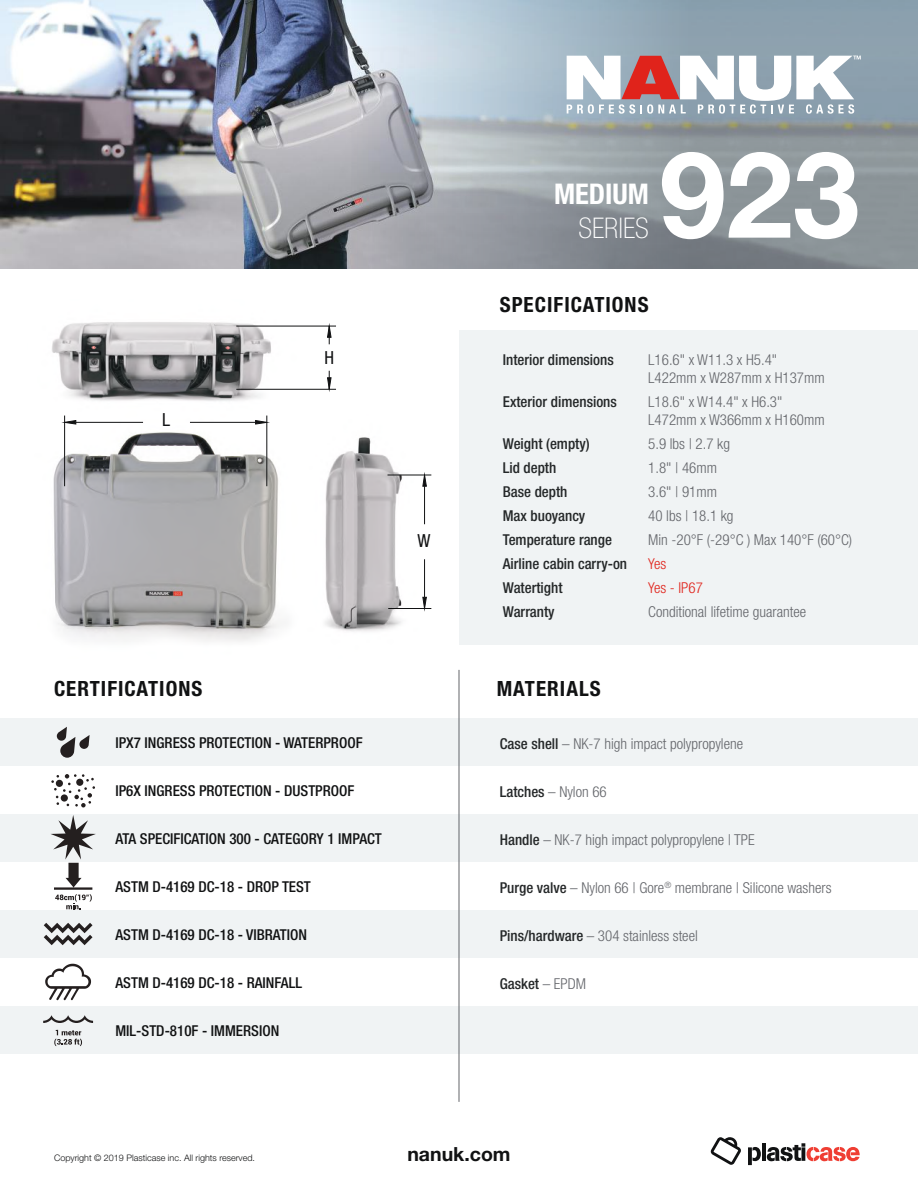
<style>
.page{position:relative;width:918px;height:1188px;background:#fff}
.page>*{position:absolute;margin:0;border:0;box-sizing:border-box;transform-origin:0 0}
.t1{font:700 120px "Helvetica Neue";color:#fff}
.t2{font:700 condensed 28.5px "Helvetica Neue LT Std";color:#fff}
.t3{font:100 condensed 28.5px "Helvetica Neue LT Std";color:#fff}
.t4{font:700 condensed 21px "Helvetica Neue LT Std";letter-spacing:.05em;color:#111213}
.t5{font:700 19.5px "Helvetica Neue LT Std";color:#111213}
.t6{font:condensed 18px "Helvetica Neue LT Std";color:#111213}
.t7{font:300 condensed 15px/24px "Helvetica Neue LT Std";color:#63656a}
.t8{font:500 condensed 15px "Helvetica Neue LT Std";color:#111213}
.t9{font:500 condensed 15px/24px "Helvetica Neue LT Std";color:#242728}
.t10{font:300 condensed 15px/24px "Helvetica Neue LT Std";color:#e0231b}
.t11{font:300 9px "Helvetica Neue LT Std";color:#111213}
.s1{font-weight:500;color:#242728}
.s2{font-weight:300;color:#63656a}
</style>
<div class="page">
<img style="left:0;top:0;width:352px;height:269px">
<svg style="left:352px;top:0;width:566px;height:269px;background:#9ba5ad"></svg>
<div style="left:0;top:718px;width:459px;height:48px;background:#f0f3f4"></div>
<div style="left:0;top:814px;width:459px;height:48px;background:#f0f3f4"></div>
<div style="left:0;top:910px;width:459px;height:48px;background:#f0f3f4"></div>
<div style="left:0;top:1006px;width:459px;height:48px;background:#f0f3f4"></div>
<div style="left:459px;top:718px;width:459px;height:48px;background:#f0f3f4"></div>
<div style="left:459px;top:331px;width:459px;height:314px;background:#f0f3f4"></div>
<div style="left:459px;top:814px;width:459px;height:48px;background:#f0f3f4"></div>
<div style="left:459px;top:910px;width:459px;height:48px;background:#f0f3f4"></div>
<div style="left:459px;top:1006px;width:459px;height:48px;background:#f0f3f4"></div>
<svg style="left:748px;top:1147px;width:13px;height:18px"></svg>
<hr style="left:762px;top:1143px;width:4px;height:18px;background:#111213">
<svg style="left:767px;top:1143px;width:93px;height:18px"></svg>
<svg style="left:711px;top:1137px;width:30px;height:28px"></svg>
<svg style="left:51px;top:774px;width:44px;height:33px"></svg>
<svg style="left:57px;top:727px;width:33px;height:31px"></svg>
<svg style="left:51px;top:815px;width:45px;height:94px"></svg>
<svg style="left:44px;top:923px;width:49px;height:22px"></svg>
<svg style="left:45px;top:964px;width:46px;height:36px"></svg>
<svg style="left:43px;top:1015px;width:50px;height:8px"></svg>
<svg style="left:54px;top:1030px;width:28px;height:16px"></svg>
<hr style="left:459px;top:670px;width:1px;height:432px;background:#63656a">
<svg style="left:567px;top:56px;width:294px;height:58px"></svg>
<img style="left:52px;top:322px;width:371px;height:320px">
<hr style="left:424px;top:486px;width:1px;height:38px;background:#111213">
<hr style="left:424px;top:559px;width:1px;height:38px;background:#111213">
<svg style="left:423px;top:476px;width:4px;height:10px"></svg>
<hr style="left:388px;top:475px;width:43px;height:1px;background:#111213">
<svg style="left:423px;top:597px;width:4px;height:11px"></svg>
<hr style="left:388px;top:608px;width:43px;height:1px;background:#111213">
<hr style="left:64px;top:416px;width:1px;height:70px;background:#111213">
<hr style="left:76px;top:422px;width:67px;height:1px;background:#111213">
<svg style="left:63px;top:420px;width:13px;height:4px"></svg>
<hr style="left:267px;top:416px;width:1px;height:70px;background:#111213">
<hr style="left:190px;top:422px;width:66px;height:1px;background:#111213">
<svg style="left:255px;top:420px;width:13px;height:4px"></svg>
<hr style="left:236px;top:389px;width:100px;height:1px;background:#111213">
<hr style="left:236px;top:326px;width:100px;height:1px;background:#111213">
<svg style="left:327px;top:326px;width:4px;height:18px"></svg>
<svg style="left:327px;top:371px;width:4px;height:18px"></svg>
<p class="t6" style="left:162px;top:409px;width:10px">L</p>
<p class="t6" style="left:324px;top:347px;width:11px">H</p>
<p class="t6" style="left:418px;top:531px;width:15px">W</p>
<h2 class="t2" style="left:554px;top:176px;width:96px">MEDIUM</h2>
<h2 class="t3" style="left:578px;top:212px;width:72px">SERIES</h2>
<h1 class="t1" style="left:659px;top:101px;width:202px">923</h1>
<h3 class="t4" style="left:500px;top:292px;width:150px">SPECIFICATIONS</h3>
<p class="t9" style="left:503px;top:347px;width:113px">Interior dimensions</p>
<p class="t9" style="left:503px;top:389px;width:116px">Exterior dimensions</p>
<p class="t9" style="left:503px;top:431px;width:126px">Weight (empty)<br>Lid depth<br>Base depth<br>Max buoyancy<br>Temperature range<br>Airline cabin carry-on<br>Watertight<br>Warranty</p>
<p class="t7" style="left:648px;top:350px;width:178px;line-height:18px">L16.6" x W11.3 x H5.4"<br>L422mm x W287mm x H137mm</p>
<p class="t7" style="left:648px;top:392px;width:178px;line-height:18px">L18.6" x W14.4" x H6.3"<br>L472mm x W366mm x H160mm</p>
<p class="t7" style="left:648px;top:431px;width:205px">5.9 lbs | 2.7 kg<br>1.8" | 46mm<br>3.6" | 91mm<br>40 lbs | 18.1 kg<br>Min -20°F (-29°C ) Max 140°F (60°C)</p>
<p class="t10" style="left:648px;top:551px;width:56px">Yes<br>Yes - IP67</p>
<p class="t7" style="left:648px;top:599px;width:159px">Conditional lifetime guarantee</p>
<h3 class="t4" style="left:54px;top:676px;width:150px">CERTIFICATIONS</h3>
<h3 class="t4" style="left:497px;top:676px;width:105px">MATERIALS</h3>
<p class="t8" style="left:116px;top:734px;width:249px">IPX7 INGRESS PROTECTION - WATERPROOF</p>
<p class="t8" style="left:116px;top:782px;width:240px">IP6X INGRESS PROTECTION - DUSTPROOF</p>
<p class="t8" style="left:116px;top:830px;width:268px">ATA SPECIFICATION 300 - CATEGORY 1 IMPACT</p>
<p class="t8" style="left:116px;top:878px;width:197px">ASTM D-4169 DC-18 - DROP TEST</p>
<p class="t8" style="left:116px;top:926px;width:193px">ASTM D-4169 DC-18 - VIBRATION</p>
<p class="t8" style="left:116px;top:974px;width:188px">ASTM D-4169 DC-18 - RAINFALL</p>
<p class="t8" style="left:116px;top:1022px;width:165px">MIL-STD-810F - IMMERSION</p>
<p class="t7" style="left:500px;top:731px;width:245px"><span class="s1">Case shell</span> – NK-7 high impact polypropylene</p>
<p class="t7" style="left:500px;top:779px;width:109px"><span class="s1">Latches</span> – Nylon 66</p>
<p class="t7" style="left:500px;top:827px;width:256px"><span class="s1">Handle</span> – NK-7 high impact polypropylene | TPE</p>
<p class="t7" style="left:500px;top:875px;width:333px"><span class="s1">Purge valve</span> – Nylon 66 | Gore<sup>®</sup> membrane | Silicone washers</p>
<p class="t7" style="left:500px;top:923px;width:200px"><span class="s1">Pins/hardware</span> – 304 stainless steel</p>
<p class="t9" style="left:500px;top:971px;width:88px">Gasket <span class="s2">– EPDM</span></p>
<p class="t11" style="left:54px;top:1153px;width:203px">Copyright © 2019 Plasticase inc. All rights reserved.</p>
<h3 class="t5" style="left:407px;top:1142px;width:105px">nanuk.com</h3>
</div>
